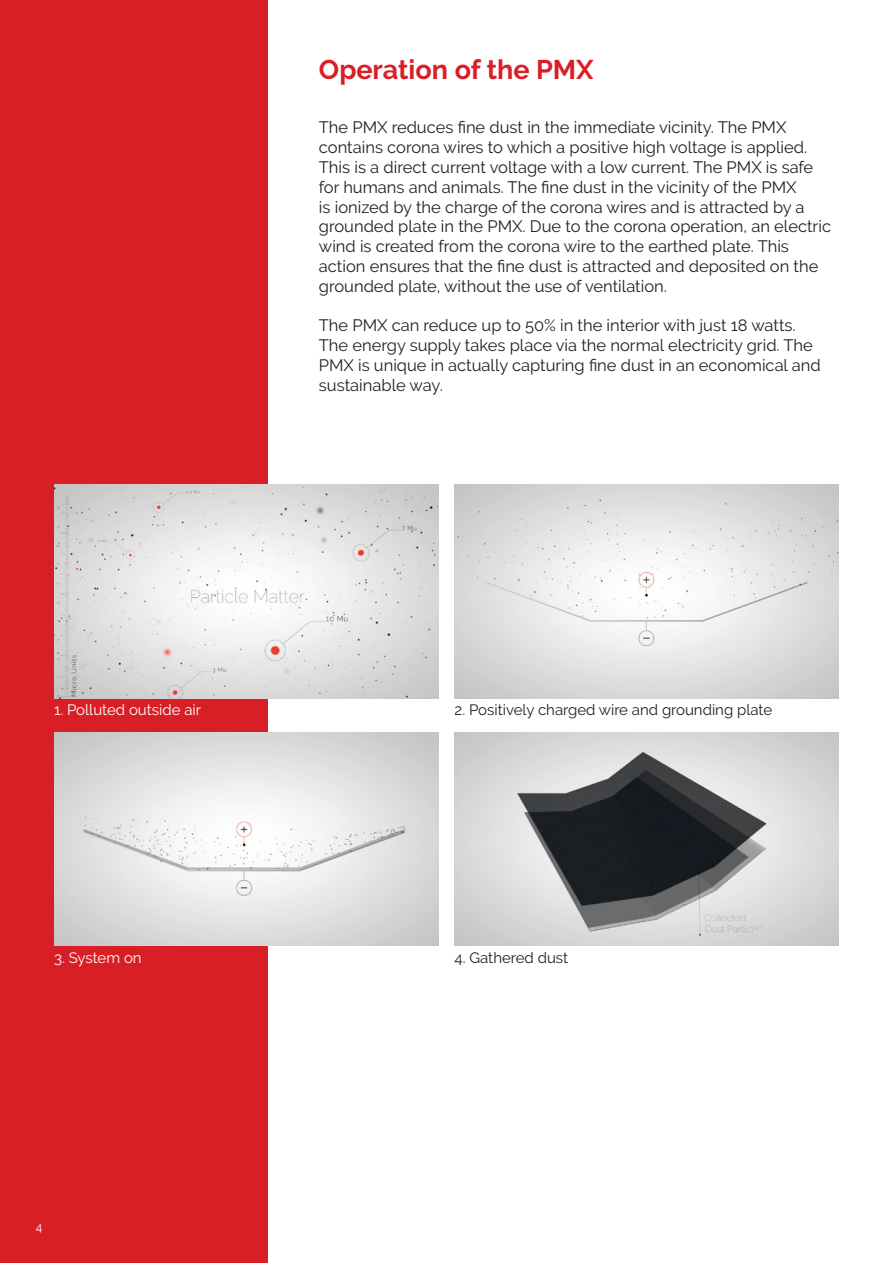
<style>
.page{position:relative;width:893px;height:1263px;background:#fff}
.page>*{position:absolute;margin:0;border:0;box-sizing:border-box;transform-origin:0 0}
.t1{font:700 27px "Raleway";color:#d91f26}
.t2{font:16.5px/19.8px "Raleway";color:#231f20}
.t3{font:15px "Raleway";color:#231f20}
.t4{font:15px "Raleway";color:#fff}
.t5{font:12px "Raleway";color:#fff}
</style>
<div class="page">
<div style="left:0;top:0;width:268px;height:1263px;background:#d91f26"></div>
<img style="left:455px;top:732px;width:384px;height:214px">
<img style="left:54px;top:732px;width:384px;height:214px">
<img style="left:54px;top:485px;width:384px;height:213px">
<img style="left:455px;top:485px;width:384px;height:213px">
<p class="t1" style="left:319px;top:54px;width:276px">Operation of the PMX</p>
<p class="t2" style="left:319px;top:118px;width:514px">The PMX reduces fine dust in the immediate vicinity. The PMX contains corona wires to which a positive high voltage is applied.<br>This is a direct current voltage with a low current. The PMX is safe for humans and animals. The fine dust in the vicinity of the PMX<br>is ionized by the charge of the corona wires and is attracted by a grounded plate in the PMX. Due to the corona operation, an electric wind is created from the corona wire to the earthed plate. This action ensures that the fine dust is attracted and deposited on the grounded plate, without the use of ventilation.</p>
<p class="t2" style="left:319px;top:316px;width:503px">The PMX can reduce up to 50% in the interior with just 18 watts.<br>The energy supply takes place via the normal electricity grid. The PMX is unique in actually capturing fine dust in an economical and sustainable way.</p>
<p class="t4" style="left:54px;top:700px;width:149px">1. Polluted outside air</p>
<p class="t3" style="left:455px;top:700px;width:319px">2. Positively charged wire and grounding plate</p>
<p class="t4" style="left:54px;top:949px;width:89px">3. System on</p>
<p class="t3" style="left:455px;top:949px;width:115px">4. Gathered dust</p>
<p class="t5" style="left:36px;top:1219px;width:8px">4</p>
</div>
